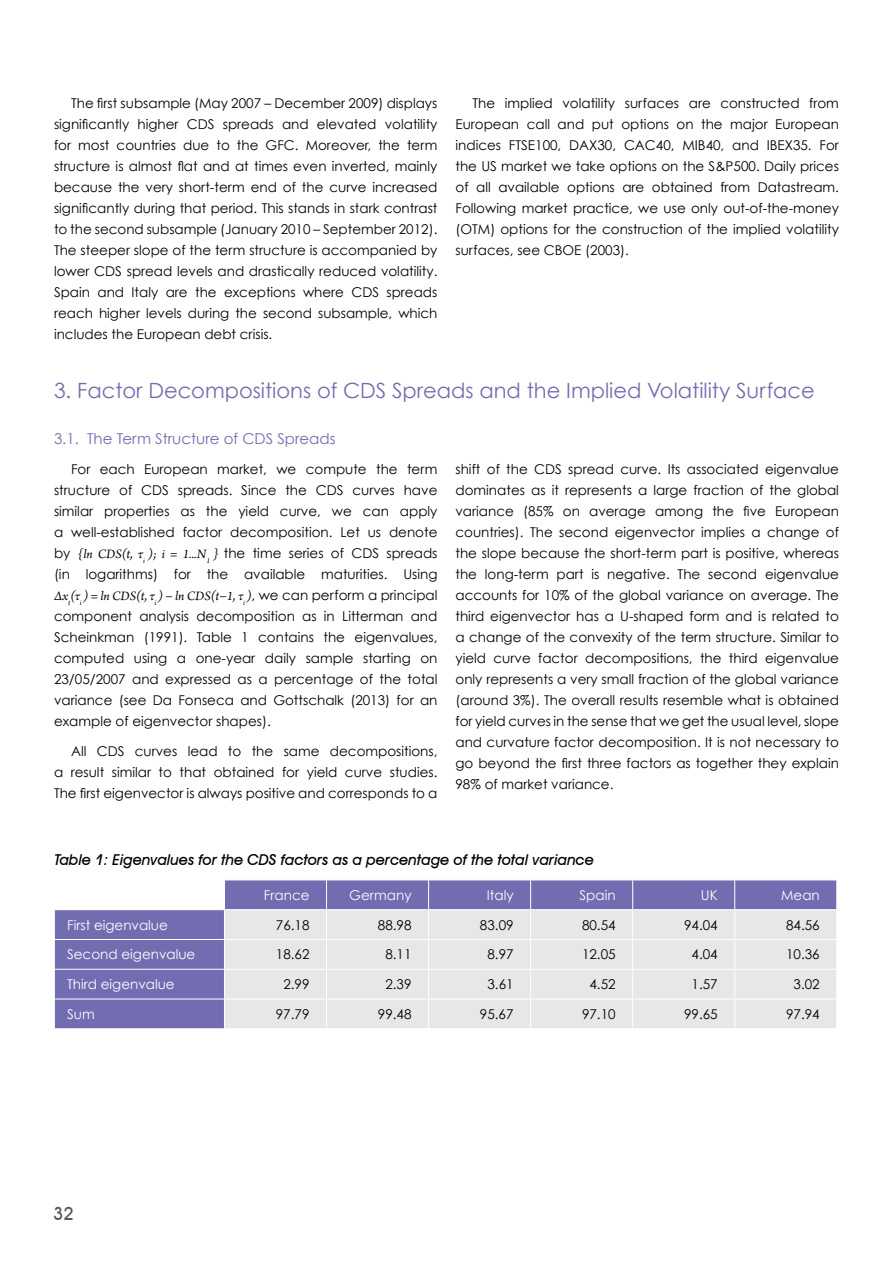
<style>
.page{position:relative;width:893px;height:1263px;background:#fff}
.page>*{position:absolute;margin:0;border:0;box-sizing:border-box;transform-origin:0 0}
.Heading{font:21px "Century Gothic";color:#726cb1}
.t1{font:500 18px "Avant Garde IT Cby BT";color:#58595b}
.Mini_Sub_head{font:italic 500 15px "Avant Garde IT Cby BT";color:#000}
.Sub_Heading{font:15px "Century Gothic";color:#726cb1}
.Body{font:13.5px/21px "Century Gothic";color:#000;text-align:justify}
.Table{font:13.5px "Century Gothic";color:#000}
.Table-2{font:13.5px "Century Gothic";color:#fff}
.s1{font-family:"Arno Pro";font-style:italic}
</style>
<div class="page">
<svg style="left:55px;top:880px;width:781px;height:148px;background:#847eba"></svg>
<div style="left:225px;top:910px;width:611px;height:118px;background:#e6e7e8"></div>
<hr style="left:54px;top:909px;width:170px;height:1px;background:#fff">
<hr style="left:224px;top:909px;width:103px;height:1px;background:#fff">
<hr style="left:327px;top:909px;width:102px;height:1px;background:#fff">
<hr style="left:429px;top:909px;width:102px;height:1px;background:#fff">
<hr style="left:531px;top:909px;width:102px;height:1px;background:#fff">
<hr style="left:633px;top:909px;width:102px;height:1px;background:#fff">
<hr style="left:735px;top:909px;width:102px;height:1px;background:#fff">
<hr style="left:54px;top:939px;width:170px;height:1px;background:#fff">
<hr style="left:224px;top:939px;width:103px;height:1px;background:#fff">
<hr style="left:327px;top:939px;width:102px;height:1px;background:#fff">
<hr style="left:429px;top:939px;width:102px;height:1px;background:#fff">
<hr style="left:531px;top:939px;width:102px;height:1px;background:#fff">
<hr style="left:633px;top:939px;width:102px;height:1px;background:#fff">
<hr style="left:735px;top:939px;width:102px;height:1px;background:#fff">
<hr style="left:54px;top:969px;width:170px;height:1px;background:#fff">
<hr style="left:224px;top:969px;width:103px;height:1px;background:#fff">
<hr style="left:327px;top:969px;width:102px;height:1px;background:#fff">
<hr style="left:429px;top:969px;width:102px;height:1px;background:#fff">
<hr style="left:531px;top:969px;width:102px;height:1px;background:#fff">
<hr style="left:633px;top:969px;width:102px;height:1px;background:#fff">
<hr style="left:735px;top:969px;width:102px;height:1px;background:#fff">
<hr style="left:54px;top:999px;width:170px;height:1px;background:#fff">
<svg style="left:54px;top:910px;width:1px;height:118px"></svg>
<hr style="left:224px;top:999px;width:103px;height:1px;background:#fff">
<svg style="left:224px;top:880px;width:1px;height:148px"></svg>
<hr style="left:327px;top:999px;width:102px;height:1px;background:#fff">
<svg style="left:326px;top:880px;width:1px;height:148px"></svg>
<hr style="left:429px;top:999px;width:102px;height:1px;background:#fff">
<svg style="left:428px;top:880px;width:1px;height:148px"></svg>
<hr style="left:531px;top:999px;width:102px;height:1px;background:#fff">
<svg style="left:530px;top:880px;width:1px;height:148px"></svg>
<hr style="left:633px;top:999px;width:102px;height:1px;background:#fff">
<svg style="left:632px;top:880px;width:1px;height:148px"></svg>
<hr style="left:735px;top:999px;width:102px;height:1px;background:#fff">
<svg style="left:734px;top:880px;width:1px;height:148px"></svg>
<svg style="left:836px;top:880px;width:1px;height:30px"></svg>
<p class="Body" style="left:54px;top:92px;width:385px;text-indent:17px">The first subsample (May 2007 – December 2009) displays significantly higher CDS spreads and elevated volatility for most countries due to the GFC. Moreover, the term structure is almost flat and at times even inverted, mainly because the very short-term end of the curve increased significantly during that period. This stands in stark contrast to the second subsample (January 2010 – September 2012).<br>The steeper slope of the term structure is accompanied by lower CDS spread levels and drastically reduced volatility.<br>Spain and Italy are the exceptions where CDS spreads reach higher levels during the second subsample, which includes the European debt crisis.</p>
<p class="Body" style="left:455px;top:92px;width:385px;text-indent:17px">The implied volatility surfaces are constructed from European call and put options on the major European indices FTSE100, DAX30, CAC40, MIB40, and IBEX35. For the US market we take options on the S&amp;P500. Daily prices of all available options are obtained from Datastream.<br>Following market practice, we use only out-of-the-money (OTM) options for the construction of the implied volatility surfaces, see CBOE (2003).</p>
<p class="Heading" style="left:54px;top:378px;width:762px">3. Factor Decompositions of CDS Spreads and the Implied Volatility Surface</p>
<p class="Sub_Heading" style="left:54px;top:430px;width:283px">3.1. The Term Structure of CDS Spreads</p>
<p class="Body" style="left:54px;top:458px;width:385px;text-indent:17px">For each European market, we compute the term structure of CDS spreads. Since the CDS curves have similar properties as the yield curve, we can apply a well-established factor decomposition. Let us denote by <span class="s1">{ln CDS(t, τ</span><sub>i</sub> <span class="s1">); i = 1...N</span><sub>1</sub> <span class="s1">}</span> the time series of CDS spreads (in logarithms) for the available maturities. Using <span class="s1">∆x</span><sub>t</sub><span class="s1">(τ</span><sub>i</sub> <span class="s1">) = ln CDS(t, τ</span><sub>i</sub> <span class="s1">) − ln CDS(t−1, τ</span><sub>i</sub> <span class="s1">)</span>, we can perform a principal component analysis decomposition as in Litterman and Scheinkman (1991). Table 1 contains the eigenvalues, computed using a one-year daily sample starting on 23/05/2007 and expressed as a percentage of the total variance (see Da Fonseca and Gottschalk (2013) for an example of eigenvector shapes).</p>
<p class="Body" style="left:54px;top:740px;width:385px;text-indent:17px">All CDS curves lead to the same decompositions, a result similar to that obtained for yield curve studies.<br>The first eigenvector is always positive and corresponds to a</p>
<p class="Body" style="left:455px;top:458px;width:385px">shift of the CDS spread curve. Its associated eigenvalue dominates as it represents a large fraction of the global variance (85% on average among the five European countries). The second eigenvector implies a change of the slope because the short-term part is positive, whereas the long-term part is negative. The second eigenvalue accounts for 10% of the global variance on average. The third eigenvector has a U-shaped form and is related to a change of the convexity of the term structure. Similar to yield curve factor decompositions, the third eigenvalue only represents a very small fraction of the global variance (around 3%). The overall results resemble what is obtained for yield curves in the sense that we get the usual level, slope and curvature factor decomposition. It is not necessary to go beyond the first three factors as together they explain 98% of market variance.</p>
<p class="Mini_Sub_head" style="left:54px;top:851px;width:541px">Table 1: Eigenvalues for the CDS factors as a percentage of the total variance</p>
<p class="Table-2" style="left:264px;top:887px;width:47px">France</p>
<p class="Table-2" style="left:349px;top:887px;width:64px">Germany</p>
<p class="Table-2" style="left:487px;top:887px;width:28px">Italy</p>
<p class="Table-2" style="left:580px;top:887px;width:38px">Spain</p>
<p class="Table-2" style="left:701px;top:887px;width:18px">UK</p>
<p class="Table-2" style="left:781px;top:887px;width:40px">Mean</p>
<p class="Table-2" style="left:67px;top:916px;width:102px">First eigenvalue</p>
<p class="Table" style="left:276px;top:916px;width:35px">76.18</p>
<p class="Table" style="left:378px;top:916px;width:35px">88.98</p>
<p class="Table" style="left:480px;top:916px;width:35px">83.09</p>
<p class="Table" style="left:582px;top:916px;width:35px">80.54</p>
<p class="Table" style="left:684px;top:916px;width:35px">94.04</p>
<p class="Table" style="left:786px;top:916px;width:35px">84.56</p>
<p class="Table-2" style="left:67px;top:946px;width:130px">Second eigenvalue</p>
<p class="Table" style="left:276px;top:946px;width:35px">18.62</p>
<p class="Table" style="left:385px;top:946px;width:28px">8.11</p>
<p class="Table" style="left:487px;top:946px;width:28px">8.97</p>
<p class="Table" style="left:582px;top:946px;width:35px">12.05</p>
<p class="Table" style="left:691px;top:946px;width:28px">4.04</p>
<p class="Table" style="left:786px;top:946px;width:35px">10.36</p>
<p class="Table-2" style="left:67px;top:976px;width:109px">Third eigenvalue</p>
<p class="Table" style="left:283px;top:976px;width:28px">2.99</p>
<p class="Table" style="left:385px;top:976px;width:28px">2.39</p>
<p class="Table" style="left:487px;top:976px;width:28px">3.61</p>
<p class="Table" style="left:589px;top:976px;width:28px">4.52</p>
<p class="Table" style="left:691px;top:976px;width:28px">1.57</p>
<p class="Table" style="left:794px;top:976px;width:28px">3.02</p>
<p class="Table-2" style="left:67px;top:1006px;width:29px">Sum</p>
<p class="Table" style="left:276px;top:1006px;width:35px">97.79</p>
<p class="Table" style="left:378px;top:1006px;width:35px">99.48</p>
<p class="Table" style="left:480px;top:1006px;width:35px">95.67</p>
<p class="Table" style="left:582px;top:1006px;width:35px">97.10</p>
<p class="Table" style="left:684px;top:1006px;width:35px">99.65</p>
<p class="Table" style="left:786px;top:1006px;width:35px">97.94</p>
<h2 class="t1" style="left:53px;top:1202px;width:22px">32</h2>
</div>
